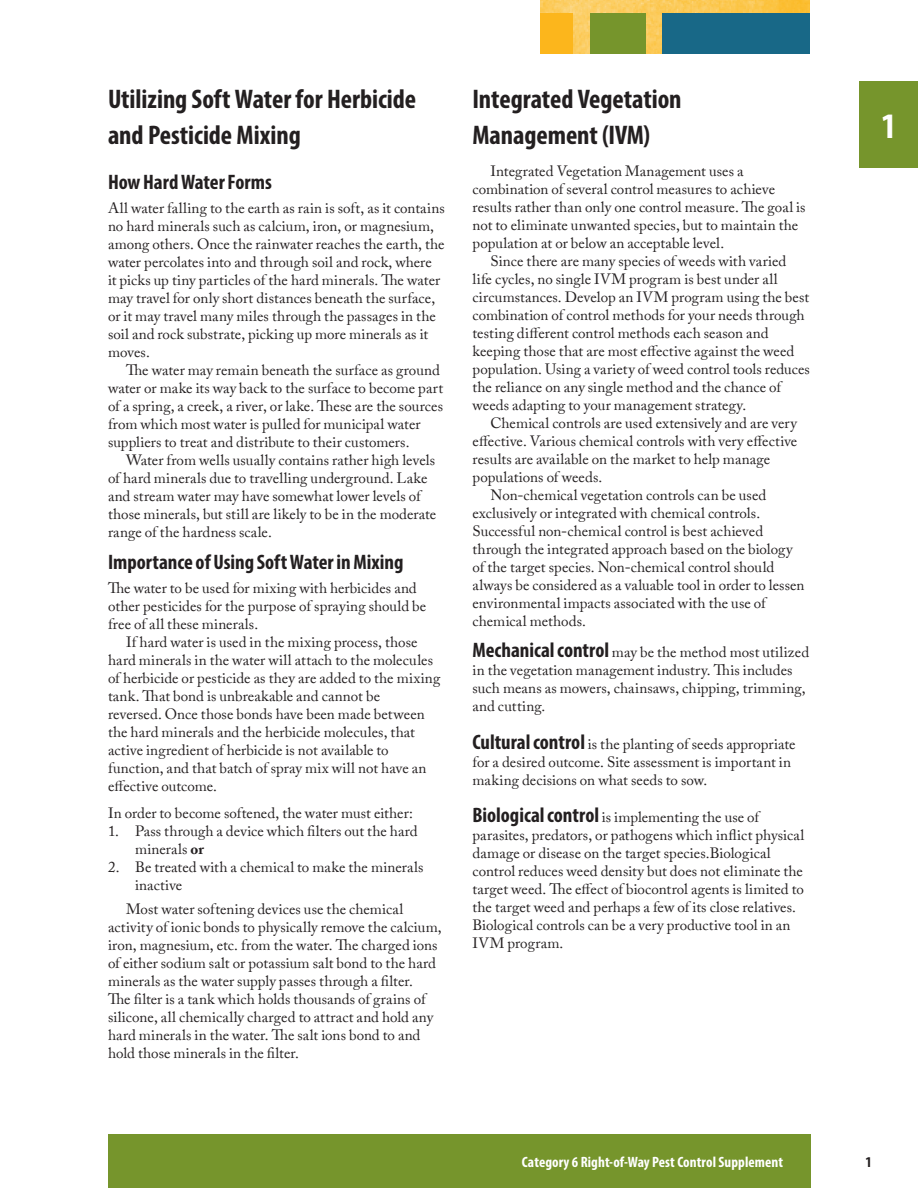
<style>
.page{position:relative;width:918px;height:1188px;background:#fff}
.page>*{position:absolute;margin:0;border:0;box-sizing:border-box;transform-origin:0 0}
.t1{font:700 condensed 36px "Myriad Pro";color:#fff}
.t2{font:700 condensed 27px/36px "Myriad Pro";letter-spacing:-.005em;color:#231f20}
.t3{font:700 condensed 21px "Myriad Pro";color:#231f20}
.t4{font:15px/18px "Adobe Caslon Pro";letter-spacing:.005em;color:#231f20}
.t5{font:700 condensed 15px "Myriad Pro";letter-spacing:.005em;color:#fff}
.t6{font:700 condensed 15px "Myriad Pro";color:#231f20}
.s1{font-weight:700}
.s2{font-family:"Myriad Pro";font-weight:700;font-stretch:condensed;font-size:21px}
</style>
<div class="page">
<img style="left:540px;top:0;width:270px;height:54px">
<div style="left:662px;top:14px;width:148px;height:40px;background:#186887"></div>
<div style="left:590px;top:14px;width:55px;height:40px;background:#76952c"></div>
<div style="left:540px;top:14px;width:32px;height:40px;background:#fcb61c"></div>
<div style="left:108px;top:1134px;width:702px;height:54px;background:#76952c"></div>
<div style="left:860px;top:81px;width:58px;height:87px;background:#76952c"></div>
<h2 class="t2" style="left:108px;top:80px;width:310px">Utilizing Soft Water for Herbicide and Pesticide Mixing</h2>
<h3 class="t3" style="left:108px;top:169px;width:165px">How Hard Water Forms</h3>
<p class="t4" style="left:108px;top:199px;width:338px">All water falling to the earth as rain is soft, as it contains no hard minerals such as calcium, iron, or magnesium, among others. Once the rainwater reaches the earth, the water percolates into and through soil and rock, where<br>it picks up tiny particles of the hard minerals. The water may travel for only short distances beneath the surface, or it may travel many miles through the passages in the soil and rock substrate, picking up more minerals as it moves.</p>
<p class="t4" style="left:108px;top:361px;width:337px;text-indent:18px">The water may remain beneath the surface as ground water or make its way back to the surface to become part of a spring, a creek, a river, or lake. These are the sources from which most water is pulled for municipal water suppliers to treat and distribute to their customers.</p>
<p class="t4" style="left:108px;top:451px;width:330px;text-indent:18px">Water from wells usually contains rather high levels of hard minerals due to travelling underground. Lake and stream water may have somewhat lower levels of those minerals, but still are likely to be in the moderate range of the hardness scale.</p>
<h3 class="t3" style="left:108px;top:548px;width:297px">Importance of Using Soft Water in Mixing</h3>
<p class="t4" style="left:108px;top:578px;width:320px">The water to be used for mixing with herbicides and other pesticides for the purpose of spraying should be free of all these minerals.</p>
<p class="t4" style="left:108px;top:632px;width:334px;text-indent:18px">If hard water is used in the mixing process, those hard minerals in the water will attach to the molecules of herbicide or pesticide as they are added to the mixing tank. That bond is unbreakable and cannot be<br>reversed. Once those bonds have been made between the hard minerals and the herbicide molecules, that active ingredient of herbicide is not available to function, and that batch of spray mix will not have an effective outcome.</p>
<p class="t4" style="left:108px;top:803px;width:306px">In order to become softened, the water must either:</p>
<p class="t4" style="left:135px;top:821px;width:284px;text-indent:-27px">1. Pass through a device which filters out the hard minerals <span class="s1">or</span></p>
<p class="t4" style="left:135px;top:857px;width:290px;text-indent:-27px">2. Be treated with a chemical to make the minerals inactive</p>
<p class="t4" style="left:108px;top:899px;width:335px;text-indent:18px">Most water softening devices use the chemical activity of ionic bonds to physically remove the calcium, iron, magnesium, etc. from the water. The charged ions of either sodium salt or potassium salt bond to the hard minerals as the water supply passes through a filter.<br>The filter is a tank which holds thousands of grains of silicone, all chemically charged to attract and hold any hard minerals in the water. The salt ions bond to and hold those minerals in the filter.</p>
<h2 class="t2" style="left:472px;top:80px;width:211px">Integrated Vegetation<br>Management (IVM)</h2>
<p class="t4" style="left:472px;top:161px;width:335px;text-indent:18px">Integrated Vegetation Management uses a combination of several control measures to achieve results rather than only one control measure. The goal is not to eliminate unwanted species, but to maintain the population at or below an acceptable level.</p>
<p class="t4" style="left:472px;top:251px;width:339px;text-indent:18px">Since there are many species of weeds with varied<br>life cycles, no single IVM program is best under all circumstances. Develop an IVM program using the best combination of control methods for your needs through testing different control methods each season and keeping those that are most effective against the weed population. Using a variety of weed control tools reduces the reliance on any single method and the chance of weeds adapting to your management strategy.</p>
<p class="t4" style="left:490px;top:413px;width:308px">Chemical controls are used extensively and are very</p>
<p class="t4" style="left:472px;top:431px;width:326px">effective. Various chemical controls with very effective</p>
<p class="t4" style="left:472px;top:449px;width:299px">results are available on the market to help manage</p>
<p class="t4" style="left:472px;top:467px;width:131px">populations of weeds.</p>
<p class="t4" style="left:490px;top:485px;width:277px">Non-chemical vegetation controls can be used</p>
<p class="t4" style="left:472px;top:503px;width:289px">exclusively or integrated with chemical controls.</p>
<p class="t4" style="left:472px;top:521px;width:292px">Successful non-chemical control is best achieved</p>
<p class="t4" style="left:472px;top:539px;width:322px">through the integrated approach based on the biology</p>
<p class="t4" style="left:472px;top:557px;width:303px">of the target species. Non-chemical control should</p>
<p class="t4" style="left:472px;top:575px;width:333px">always be considered as a valuable tool in order to lessen</p>
<p class="t4" style="left:472px;top:593px;width:295px">environmental impacts associated with the use of</p>
<p class="t4" style="left:472px;top:611px;width:115px">chemical methods.</p>
<p class="t4" style="left:472px;top:643px;width:338px"><span class="s2">Mechanical control</span> may be the method most utilized in the vegetation management industry. This includes such means as mowers, chainsaws, chipping, trimming, and cutting.</p>
<p class="t4" style="left:472px;top:734px;width:325px"><span class="s2">Cultural control</span> is the planting of seeds appropriate for a desired outcome. Site assessment is important in making decisions on what seeds to sow.</p>
<p class="t4" style="left:472px;top:808px;width:333px"><span class="s2">Biological control</span> is implementing the use of parasites, predators, or pathogens which inflict physical damage or disease on the target species.Biological control reduces weed density but does not eliminate the target weed. The effect of biocontrol agents is limited to the target weed and perhaps a few of its close relatives.<br>Biological controls can be a very productive tool in an IVM program.</p>
<h1 class="t1" style="left:881px;top:104px;width:17px">1</h1>
<p class="t5" style="left:522px;top:1152px;width:263px">Category 6 Right-of-Way Pest Control Supplement</p>
<p class="t6" style="left:865px;top:1152px;width:8px">1</p>
</div>
